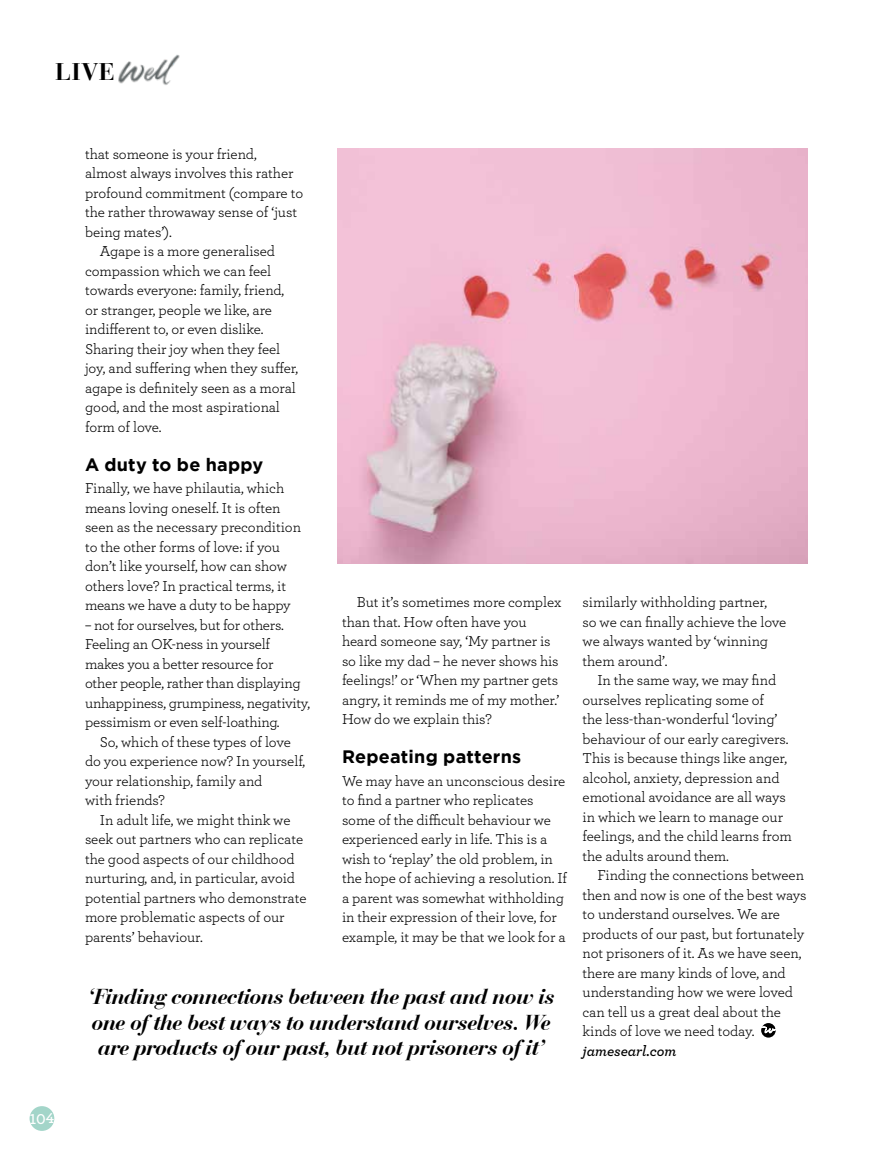
<style>
.page{position:relative;width:893px;height:1161px;background:#fff}
.page>*{position:absolute;margin:0;border:0;box-sizing:border-box;transform-origin:0 0}
.t1{font:700 24px "Bauer Bodoni Std";color:#000}
.t2{font:italic 700 22.5px/25.5px "Bauer Bodoni BT";letter-spacing:-.005em;color:#000}
.t3{font:700 18px "Gotham";letter-spacing:.015em;color:#000}
.t4{font:15px/19.5px "Archer";letter-spacing:-.005em;color:#000}
.t5{font:italic 600 15px "Archer";letter-spacing:-.005em;color:#000}
.t6{font:600 15px "Archer";color:#fff}
</style>
<div class="page">
<div style="left:30px;top:1106px;width:24px;height:25px;background:#a3d5c9;border-radius:50%"></div>
<img style="left:118px;top:54px;width:62px;height:31px">
<svg style="left:761px;top:1023px;width:15px;height:14px"></svg>
<svg style="left:761px;top:1026px;width:15px;height:7px"></svg>
<img style="left:337px;top:149px;width:471px;height:414px">
<h1 class="t1" style="left:55px;top:57px;width:61px">LIVE</h1>
<p class="t6" style="left:30px;top:1107px;width:26px">104</p>
<p class="t4" style="left:85px;top:143px;width:173px">that someone is your friend,</p>
<p class="t4" style="left:85px;top:163px;width:210px">almost always involves this rather</p>
<p class="t4" style="left:85px;top:182px;width:220px">profound commitment (compare to</p>
<p class="t4" style="left:85px;top:202px;width:214px">the rather throwaway sense of ‘just</p>
<p class="t4" style="left:85px;top:221px;width:88px">being mates’).</p>
<p class="t4" style="left:100px;top:241px;width:177px">Agape is a more generalised</p>
<p class="t4" style="left:85px;top:260px;width:188px">compassion which we can feel</p>
<p class="t4" style="left:85px;top:280px;width:201px">towards everyone: family, friend,</p>
<p class="t4" style="left:85px;top:299px;width:188px">or stranger, people we like, are</p>
<p class="t4" style="left:85px;top:319px;width:180px">indifferent to, or even dislike.</p>
<p class="t4" style="left:85px;top:338px;width:197px">Sharing their joy when they feel</p>
<p class="t4" style="left:85px;top:358px;width:215px">joy, and suffering when they suffer,</p>
<p class="t4" style="left:85px;top:377px;width:212px">agape is definitely seen as a moral</p>
<p class="t4" style="left:85px;top:397px;width:196px">good, and the most aspirational</p>
<p class="t4" style="left:85px;top:416px;width:78px">form of love.</p>
<p class="t3" style="left:85px;top:452px;width:180px">A duty to be happy</p>
<p class="t4" style="left:85px;top:478px;width:218px">Finally, we have philautia, which means loving oneself. It is often seen as the necessary precondition to the other forms of love: if you don’t like yourself, how can show others love? In practical terms, it means we have a duty to be happy</p>
<p class="t4" style="left:85px;top:614px;width:227px">– not for ourselves, but for others.<br>Feeling an OK-ness in yourself makes you a better resource for<br>other people, rather than displaying unhappiness, grumpiness, negativity, pessimism or even self-loathing.</p>
<p class="t4" style="left:85px;top:731px;width:222px;text-indent:15px">So, which of these types of love do you experience now? In yourself, your relationship, family and<br>with friends?</p>
<p class="t4" style="left:85px;top:809px;width:223px;text-indent:15px">In adult life, we might think we seek out partners who can replicate the good aspects of our childhood nurturing, and, in particular, avoid potential partners who demonstrate more problematic aspects of our parents’ behaviour.</p>
<p class="t4" style="left:342px;top:591px;width:221px;text-indent:15px">But it’s sometimes more complex than that. How often have you heard someone say, ‘My partner is so like my dad – he never shows his feelings!’ or ‘When my partner gets angry, it reminds me of my mother.’<br>How do we explain this?</p>
<p class="t3" style="left:342px;top:745px;width:181px">Repeating patterns</p>
<p class="t4" style="left:342px;top:770px;width:227px">We may have an unconscious desire to find a partner who replicates some of the difficult behaviour we experienced early in life. This is a wish to ‘replay’ the old problem, in the hope of achieving a resolution. If a parent was somewhat withholding in their expression of their love, for example, it may be that we look for a</p>
<h2 class="t2" style="left:89px;top:983px;width:468px">‘Finding connections between the past and now is one of the best ways to understand ourselves. We are products of our past, but not prisoners of it’</h2>
<p class="t4" style="left:583px;top:591px;width:205px">similarly withholding partner,<br>so we can finally achieve the love we always wanted by ‘winning them around’.</p>
<p class="t4" style="left:583px;top:669px;width:211px;text-indent:15px">In the same way, we may find ourselves replicating some of<br>the less-than-wonderful ‘loving’ behaviour of our early caregivers.<br>This is because things like anger, alcohol, anxiety, depression and emotional avoidance are all ways in which we learn to manage our feelings, and the child learns from the adults around them.</p>
<p class="t4" style="left:583px;top:864px;width:226px;text-indent:15px">Finding the connections between then and now is one of the best ways to understand ourselves. We are products of our past, but fortunately not prisoners of it. As we have seen, there are many kinds of love, and understanding how we were loved can tell us a great deal about the kinds of love we need today.</p>
<p class="t5" style="left:583px;top:1039px;width:95px">jamesearl.com</p>
</div>
